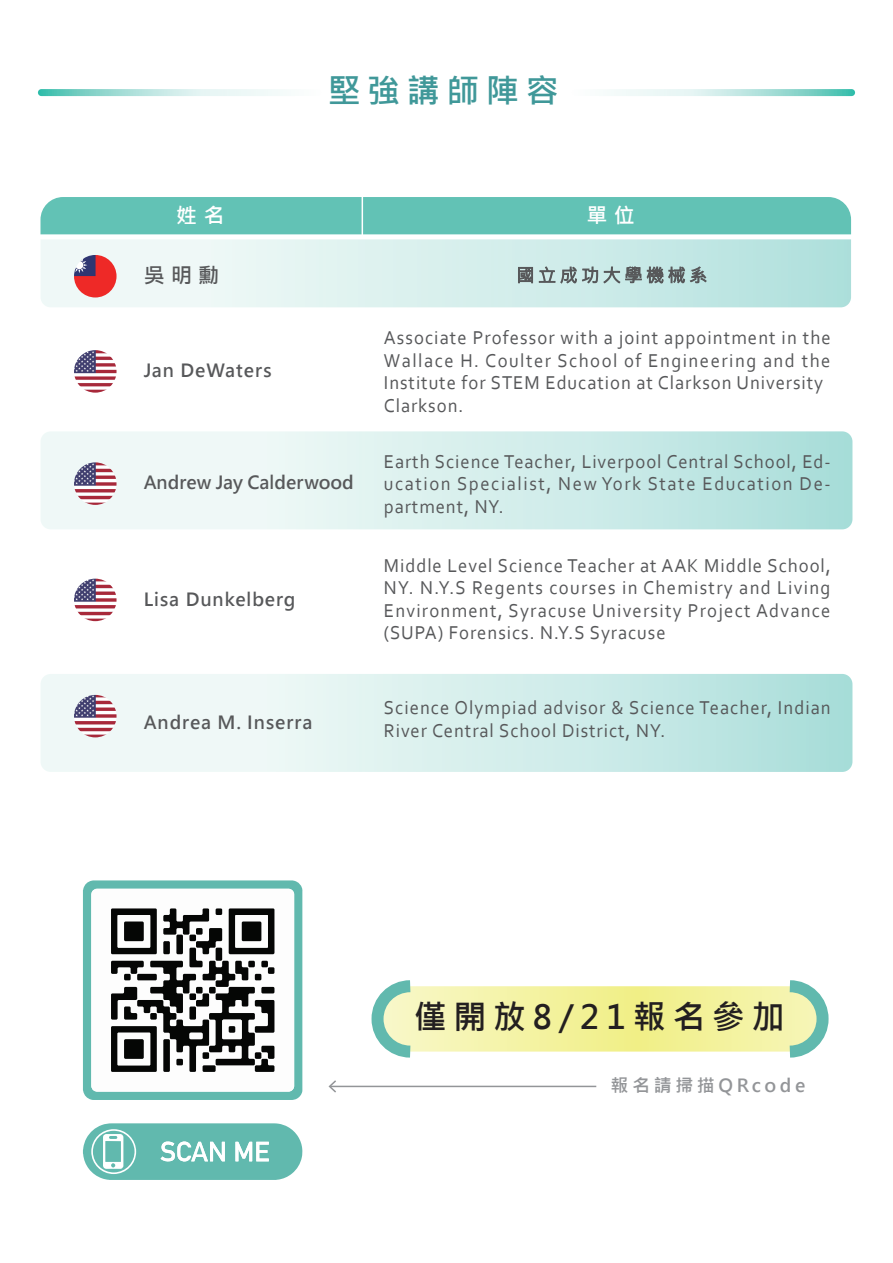
<style>
.page{position:relative;width:893px;height:1263px;background:#fff}
.page>*{position:absolute;margin:0;border:0;box-sizing:border-box;transform-origin:0 0}
.t1{font:700 33px "Microsoft Jheng Hei";letter-spacing:.2em;color:#231f20}
.t2{font:700 33px "Microsoft Jheng Hei";letter-spacing:.2em;color:#409899}
.t3{font:700 21px "Microsoft Jheng Hei";color:#fff}
.t4{font:700 21px "Microsoft Jheng Hei";color:#57585a}
.t5{font:19.5px/22.5px "Corbel";letter-spacing:.055em;color:#57585a;scale:.96 1}
.t6{font:700 18px "Microsoft Jheng Hei";letter-spacing:.05em;color:#57585a}
.t7{font:700 18px "Microsoft Jheng Hei";color:#57585a}
.t8{font:700 18px "Microsoft Jheng Hei";letter-spacing:.2em;color:#939598}
</style>
<div class="page">
<svg style="left:377px;top:986px;width:445px;height:65px;background:#f3f29f"></svg>
<svg style="left:371px;top:980px;width:51px;height:78px"></svg>
<svg style="left:778px;top:980px;width:51px;height:78px"></svg>
<svg style="left:83px;top:880px;width:220px;height:220px;background:#6bbdb3"></svg>
<svg style="left:83px;top:1123px;width:219px;height:57px"></svg>
<svg style="left:91px;top:889px;width:203px;height:203px"></svg>
<svg style="left:38px;top:89px;width:284px;height:7px"></svg>
<svg style="left:571px;top:89px;width:284px;height:7px"></svg>
<div style="left:40px;top:197px;width:811px;height:37px;background:#62c2b5"></div>
<hr style="left:362px;top:186px;width:1px;height:60px;background:#fff">
<svg style="left:41px;top:239px;width:810px;height:68px"></svg>
<svg style="left:41px;top:431px;width:811px;height:98px"></svg>
<svg style="left:41px;top:674px;width:811px;height:98px"></svg>
<svg style="left:518px;top:267px;width:15px;height:16px"></svg>
<svg style="left:539px;top:267px;width:16px;height:16px"></svg>
<svg style="left:561px;top:267px;width:37px;height:16px"></svg>
<svg style="left:604px;top:267px;width:37px;height:16px"></svg>
<svg style="left:647px;top:267px;width:59px;height:16px"></svg>
<img style="left:74px;top:350px;width:43px;height:43px;border-radius:21px">
<img style="left:74px;top:462px;width:43px;height:43px;border-radius:21px">
<img style="left:74px;top:579px;width:43px;height:42px;border-radius:21px">
<img style="left:74px;top:695px;width:43px;height:42px;border-radius:21px">
<img style="left:74px;top:255px;width:43px;height:42px;border-radius:21px">
<hr style="left:330px;top:1086px;width:266px;height:1px;background:#939598">
<svg style="left:328px;top:1080px;width:8px;height:12px"></svg>
<h1 class="t2" style="left:328px;top:70px;width:232px">堅強講師陣容</h1>
<p class="t3" style="left:176px;top:202px;width:50px">姓名</p>
<p class="t3" style="left:586px;top:202px;width:50px">單位</p>
<p class="t4" style="left:144px;top:262px;width:77px">吳明勳</p>
<p class="t6" style="left:144px;top:359px;width:130px">Jan DeWaters</p>
<p class="t7" style="left:144px;top:471px;width:211px">Andrew Jay Calderwood</p>
<p class="t6" style="left:144px;top:588px;width:153px">Lisa Dunkelberg</p>
<p class="t6" style="left:144px;top:711px;width:170px">Andrea M. Inserra</p>
<p class="t5" style="left:384px;top:326px;width:467px">Associate Professor with a joint appointment in the Wallace H. Coulter School of Engineering and the Institute for STEM Education at Clarkson University Clarkson.</p>
<p class="t5" style="left:384px;top:449px;width:467px;text-align:justify">Earth Science Teacher, Liverpool Central School, Ed&shy;ucation Specialist, New York State Education De&shy;partment, NY.</p>
<p class="t5" style="left:384px;top:554px;width:467px;text-align:justify">Middle Level Science Teacher at AAK Middle School, NY. N.Y.S Regents courses in Chemistry and Living Environment, Syracuse University Project Advance (SUPA) Forensics. N.Y.S Syracuse</p>
<p class="t5" style="left:384px;top:696px;width:467px">Science Olympiad advisor &amp; Science Teacher, Indian<br>River Central School District, NY.</p>
<h1 class="t1" style="left:414px;top:996px;width:372px">僅開放8/21報名參加</h1>
<p class="t8" style="left:610px;top:1074px;width:196px">報名請掃描QRcode</p>
</div>
